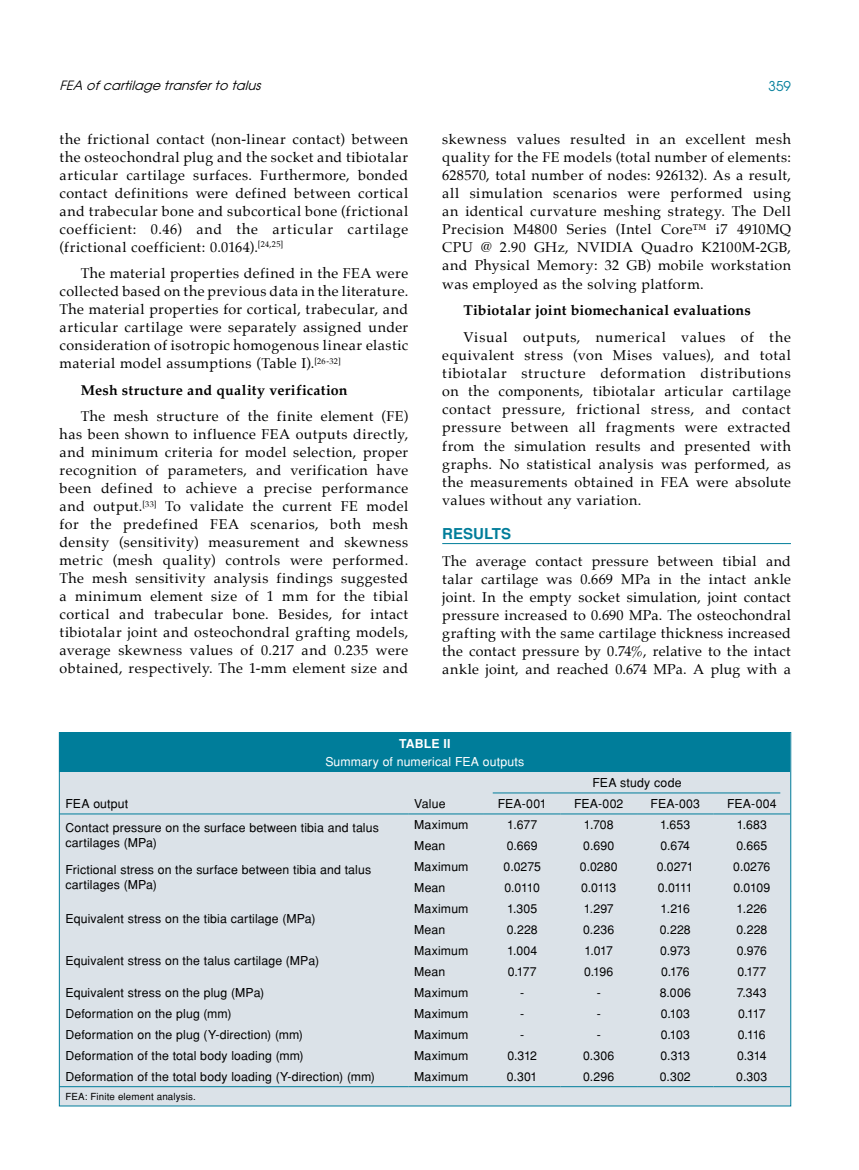
<style>
.page{position:relative;width:859px;height:1170px;background:#fff}
.page>*{position:absolute;margin:0;border:0;box-sizing:border-box;transform-origin:0 0}
.t1{font:700 15px "Helvetica Tr";letter-spacing:.005em;color:#007d9a}
.t2{font:14.25px/18px "Palatino";letter-spacing:.03em;color:#000;text-align:justify}
.t3{font:700 14.25px "Palatino";letter-spacing:.02em;color:#000}
.t4{font:13.5px "Avant Garde Tr";color:#007d9a}
.t5{font:italic 12.75px "Avant Garde Tr";color:#000}
.t6{font:12.3px/14.7px "Helvetica Normal Tr";letter-spacing:.01em;color:#000}
.t7{font:12.3px "Helvetica Normal Tr";letter-spacing:.01em;color:#fff}
.t8{font:700 12.3px "Helvetica Tr";letter-spacing:.015em;color:#fff}
.t9{font:9.75px "Helvetica Normal Tr";letter-spacing:.02em;color:#000}
</style>
<div class="page">
<div style="left:59px;top:732px;width:732px;height:373px;background:#dbe2e8"></div>
<div style="left:60px;top:732px;width:730px;height:40px;background:#007d9a"></div>
<hr style="left:60px;top:813px;width:348px;height:1px;background:#007d9a">
<hr style="left:408px;top:813px;width:76px;height:1px;background:#007d9a">
<hr style="left:484px;top:813px;width:76px;height:1px;background:#007d9a">
<hr style="left:560px;top:813px;width:77px;height:1px;background:#007d9a">
<hr style="left:637px;top:813px;width:77px;height:1px;background:#007d9a">
<hr style="left:714px;top:813px;width:76px;height:1px;background:#007d9a">
<hr style="left:60px;top:1086px;width:348px;height:1px;background:#007d9a">
<hr style="left:408px;top:1086px;width:76px;height:1px;background:#007d9a">
<hr style="left:484px;top:1086px;width:76px;height:1px;background:#007d9a">
<hr style="left:560px;top:1086px;width:77px;height:1px;background:#007d9a">
<hr style="left:637px;top:1086px;width:77px;height:1px;background:#007d9a">
<hr style="left:714px;top:1086px;width:76px;height:1px;background:#007d9a">
<hr style="left:493px;top:792px;width:287px;height:1px;background:#007d9a">
<hr style="left:442px;top:543px;width:349px;height:1px;background:#007d9a">
<p class="t5" style="left:60px;top:78px;width:207px">FEA ofcartilage transferto talus</p>
<p class="t4" style="left:768px;top:77px;width:24px">359</p>
<p class="t2" style="left:60px;top:130px;width:350px">the frictional contact (non-linear contact) between the osteochondral plug and the socket and tibiotalar articular cartilage surfaces. Furthermore, bonded contact definitions were defined between cortical and trabecular bone and subcortical bone (frictional coefficient: 0.46) and the articular cartilage (frictional coefficient: 0.0164).<sup>[24,25]</sup></p>
<p class="t2" style="left:60px;top:264px;width:350px;text-indent:21px">The material properties defined in the FEA were collected based on the previous data in the literature.<br>The material properties for cortical, trabecular, and articular cartilage were separately assigned under consideration of isotropic homogenous linear elastic material model assumptions (Table I).<sup>[26-32]</sup></p>
<p class="t3" style="left:81px;top:378px;width:268px">Mesh structure and quality verification</p>
<p class="t2" style="left:60px;top:407px;width:350px;text-indent:21px">The mesh structure of the finite element (FE) has been shown to influence FEA outputs directly, and minimum criteria for model selection, proper recognition of parameters, and verification have been defined to achieve a precise performance and output.<sup>[33]</sup> To validate the current FE model for the predefined FEA scenarios, both mesh density (sensitivity) measurement and skewness metric (mesh quality) controls were performed.<br>The mesh sensitivity analysis findings suggested a minimum element size of 1 mm for the tibial cortical and trabecular bone. Besides, for intact tibiotalar joint and osteochondral grafting models, average skewness values of 0.217 and 0.235 were obtained, respectively. The 1-mm element size and</p>
<p class="t2" style="left:442px;top:130px;width:350px">skewness values resulted in an excellent mesh quality for the FE models (total number of elements:<br>628570, total number of nodes: 926132). As a result, all simulation scenarios were performed using an identical curvature meshing strategy. The Dell Precision M4800 Series (Intel Core™ i7 4910MQ CPU @ 2.90 GHz, NVIDIA Quadro K2100M-2GB, and Physical Memory: 32 GB) mobile workstation was employed as the solving platform.</p>
<p class="t3" style="left:463px;top:298px;width:289px">Tibiotalar joint biomechanical evaluations</p>
<p class="t2" style="left:442px;top:328px;width:350px;text-indent:21px">Visual outputs, numerical values of the equivalent stress (von Mises values), and total tibiotalar structure deformation distributions on the components, tibiotalar articular cartilage contact pressure, frictional stress, and contact pressure between all fragments were extracted from the simulation results and presented with graphs. No statistical analysis was performed, as the measurements obtained in FEA were absolute values without any variation.</p>
<p class="t1" style="left:442px;top:524px;width:71px">RESULTS</p>
<p class="t2" style="left:442px;top:551px;width:350px">The average contact pressure between tibial and talar cartilage was 0.669 MPa in the intact ankle joint. In the empty socket simulation, joint contact pressure increased to 0.690 MPa. The osteochondral grafting with the same cartilage thickness increased the contact pressure by 0.74%, relative to the intact ankle joint, and reached 0.674 MPa. A plug with a</p>
<p class="t8" style="left:399px;top:736px;width:53px">Table II</p>
<p class="t7" style="left:325px;top:754px;width:201px">Summary of numerical FEA outputs</p>
<p class="t6" style="left:592px;top:775px;width:91px">FEA study code</p>
<p class="t6" style="left:66px;top:796px;width:64px">FEA output</p>
<p class="t6" style="left:414px;top:796px;width:33px">Value</p>
<p class="t6" style="left:498px;top:796px;width:50px">FEA-001</p>
<p class="t6" style="left:574px;top:796px;width:51px">FEA-002</p>
<p class="t6" style="left:651px;top:796px;width:51px">FEA-003</p>
<p class="t6" style="left:727px;top:796px;width:51px">FEA-004</p>
<p class="t6" style="left:66px;top:820px;width:315px">Contact pressure on the surface between tibia and talus cartilages (MPa)</p>
<p class="t6" style="left:414px;top:817px;width:56px">Maximum</p>
<p class="t6" style="left:507px;top:817px;width:31px">1.677</p>
<p class="t6" style="left:584px;top:817px;width:31px">1.708</p>
<p class="t6" style="left:660px;top:817px;width:32px">1.653</p>
<p class="t6" style="left:737px;top:817px;width:32px">1.683</p>
<p class="t6" style="left:414px;top:838px;width:33px">Mean</p>
<p class="t6" style="left:507px;top:838px;width:32px">0.669</p>
<p class="t6" style="left:583px;top:838px;width:32px">0.690</p>
<p class="t6" style="left:660px;top:838px;width:31px">0.674</p>
<p class="t6" style="left:736px;top:838px;width:32px">0.665</p>
<p class="t6" style="left:66px;top:862px;width:307px">Frictional stress on the surface between tibia and talus cartilages (MPa)</p>
<p class="t6" style="left:414px;top:859px;width:56px">Maximum</p>
<p class="t6" style="left:504px;top:859px;width:39px">0.0275</p>
<p class="t6" style="left:580px;top:859px;width:39px">0.0280</p>
<p class="t6" style="left:657px;top:859px;width:39px">0.0271</p>
<p class="t6" style="left:733px;top:859px;width:39px">0.0276</p>
<p class="t6" style="left:414px;top:880px;width:33px">Mean</p>
<p class="t6" style="left:504px;top:880px;width:37px">0.0110</p>
<p class="t6" style="left:581px;top:880px;width:37px">0.0113</p>
<p class="t6" style="left:658px;top:880px;width:36px">0.0111</p>
<p class="t6" style="left:733px;top:880px;width:38px">0.0109</p>
<p class="t6" style="left:66px;top:911px;width:252px">Equivalent stress on the tibia cartilage (MPa)</p>
<p class="t6" style="left:65px;top:953px;width:255px">Equivalent stress on the talus cartilage (MPa)</p>
<p class="t6" style="left:414px;top:901px;width:56px">Maximum</p>
<p class="t6" style="left:507px;top:901px;width:32px">1.305</p>
<p class="t6" style="left:584px;top:901px;width:32px">1.297</p>
<p class="t6" style="left:660px;top:901px;width:31px">1.216</p>
<p class="t6" style="left:737px;top:901px;width:32px">1.226</p>
<p class="t6" style="left:414px;top:922px;width:33px">Mean</p>
<p class="t6" style="left:507px;top:922px;width:32px">0.228</p>
<p class="t6" style="left:583px;top:922px;width:33px">0.236</p>
<p class="t6" style="left:660px;top:922px;width:32px">0.228</p>
<p class="t6" style="left:736px;top:922px;width:32px">0.228</p>
<p class="t6" style="left:414px;top:943px;width:56px">Maximum</p>
<p class="t6" style="left:507px;top:943px;width:32px">1.004</p>
<p class="t6" style="left:584px;top:943px;width:30px">1.017</p>
<p class="t6" style="left:660px;top:943px;width:32px">0.973</p>
<p class="t6" style="left:737px;top:943px;width:32px">0.976</p>
<p class="t6" style="left:414px;top:964px;width:33px">Mean</p>
<p class="t6" style="left:508px;top:964px;width:30px">0.177</p>
<p class="t6" style="left:584px;top:964px;width:31px">0.196</p>
<p class="t6" style="left:661px;top:964px;width:30px">0.176</p>
<p class="t6" style="left:737px;top:964px;width:30px">0.177</p>
<p class="t6" style="left:65px;top:984px;width:200px">Equivalent stress on the plug (MPa)</p>
<p class="t6" style="left:414px;top:984px;width:56px">Maximum</p>
<p class="t6" style="left:520px;top:984px;width:6px">-</p>
<p class="t6" style="left:597px;top:984px;width:6px">-</p>
<p class="t6" style="left:660px;top:984px;width:33px">8.006</p>
<p class="t6" style="left:737px;top:984px;width:31px">7.343</p>
<p class="t6" style="left:65px;top:1005px;width:168px">Deformation on the plug (mm)</p>
<p class="t6" style="left:414px;top:1005px;width:56px">Maximum</p>
<p class="t6" style="left:520px;top:1005px;width:6px">-</p>
<p class="t6" style="left:597px;top:1005px;width:6px">-</p>
<p class="t6" style="left:661px;top:1005px;width:31px">0.103</p>
<p class="t6" style="left:738px;top:1005px;width:29px">0.117</p>
<p class="t6" style="left:65px;top:1026px;width:239px">Deformation on the plug (Y-direction) (mm)</p>
<p class="t6" style="left:414px;top:1026px;width:56px">Maximum</p>
<p class="t6" style="left:520px;top:1026px;width:6px">-</p>
<p class="t6" style="left:597px;top:1026px;width:6px">-</p>
<p class="t6" style="left:661px;top:1026px;width:31px">0.103</p>
<p class="t6" style="left:738px;top:1026px;width:29px">0.116</p>
<p class="t6" style="left:65px;top:1047px;width:240px">Deformation of the total body loading (mm)</p>
<p class="t6" style="left:414px;top:1047px;width:56px">Maximum</p>
<p class="t6" style="left:507px;top:1047px;width:31px">0.312</p>
<p class="t6" style="left:583px;top:1047px;width:33px">0.306</p>
<p class="t6" style="left:660px;top:1047px;width:31px">0.313</p>
<p class="t6" style="left:737px;top:1047px;width:31px">0.314</p>
<p class="t6" style="left:65px;top:1068px;width:311px">Deformation of the total body loading (Y-direction) (mm)</p>
<p class="t6" style="left:414px;top:1068px;width:56px">Maximum</p>
<p class="t6" style="left:507px;top:1068px;width:32px">0.301</p>
<p class="t6" style="left:583px;top:1068px;width:33px">0.296</p>
<p class="t6" style="left:660px;top:1068px;width:32px">0.302</p>
<p class="t6" style="left:736px;top:1068px;width:33px">0.303</p>
<p class="t9" style="left:66px;top:1090px;width:132px">FEA: Finite element analysis.</p>
</div>
